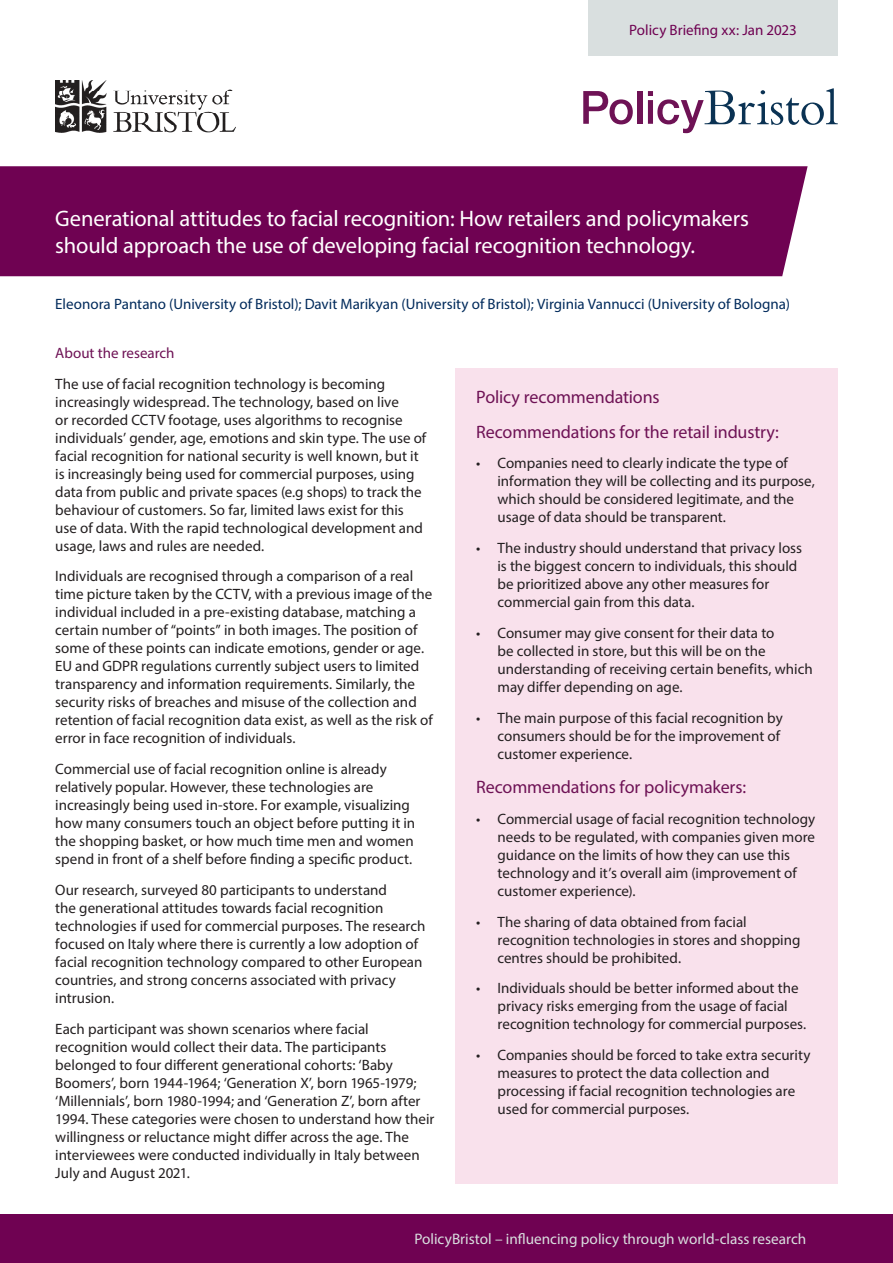
<style>
.page{position:relative;width:893px;height:1263px;background:#fff}
.page>*{position:absolute;margin:0;border:0;box-sizing:border-box;transform-origin:0 0}
._1_Title{font:22.5px/27px "Myriad Pro";letter-spacing:-.01em;color:#fff}
.Body_Heading{font:18px "Myriad Pro";letter-spacing:-.005em;color:#6e1255}
.t1{font:15.3px "Myriad Pro";color:#d9dfdf}
.Body_text{font:15px/18px "Myriad Pro";color:#231f20}
._2_Authors{font:15px "Myriad Pro";color:#002a5b}
.Policy_Briefing{font:15px "Myriad Pro";color:#6f0252}
.Body_Heading-2{font:15px "Myriad Pro";color:#6e1255}
</style>
<div class="page">
<div style="left:0;top:166px;width:808px;height:110px;background:#6f0252"></div>
<div style="left:0;top:1214px;width:893px;height:49px;background:#6f0252"></div>
<div style="left:588px;top:0;width:250px;height:55px;background:#d9dfdf"></div>
<div style="left:455px;top:368px;width:383px;height:816px;background:#f9e1ec"></div>
<img style="left:55px;top:80px;width:180px;height:53px">
<svg style="left:583px;top:91px;width:50px;height:33px"></svg>
<div style="left:637px;top:91px;width:5px;height:33px;background:#6e1255"></div>
<svg style="left:648px;top:88px;width:190px;height:45px"></svg>
<p class="Policy_Briefing" style="left:629px;top:21px;width:169px">Policy Briefing xx: Jan 2023</p>
<p class="_1_Title" style="left:55px;top:204px;width:695px">Generational attitudes to facial recognition: How retailers and policymakers should approach the use of developing facial recognition technology.</p>
<p class="_2_Authors" style="left:55px;top:294px;width:736px">Eleonora Pantano (University of Bristol); Davit Marikyan (University of Bristol); Virginia Vannucci (University of Bologna)</p>
<p class="Body_Heading-2" style="left:55px;top:344px;width:121px">About the research</p>
<p class="Body_text" style="left:55px;top:374px;width:373px">The use of facial recognition technology is becoming increasingly widespread. The technology, based on live<br>or recorded CCTV footage, uses algorithms to recognise individuals’ gender, age, emotions and skin type. The use of facial recognition for national security is well known, but it is increasingly being used for commercial purposes, using data from public and private spaces (e.g shops) to track the behaviour of customers. So far, limited laws exist for this use of data. With the rapid technological development and usage, laws and rules are needed.</p>
<p class="Body_text" style="left:55px;top:567px;width:379px">Individuals are recognised through a comparison of a real time picture taken by the CCTV, with a previous image of the individual included in a pre-existing database, matching a certain number of “points” in both images. The position of some of these points can indicate emotions, gender or age.<br>EU and GDPR regulations currently subject users to limited transparency and information requirements. Similarly, the security risks of breaches and misuse of the collection and retention of facial recognition data exist, as well as the risk of error in face recognition of individuals.</p>
<p class="Body_text" style="left:55px;top:760px;width:361px">Commercial use of facial recognition online is already relatively popular. However, these technologies are increasingly being used in-store. For example, visualizing how many consumers touch an object before putting it in the shopping basket, or how much time men and women spend in front of a shelf before finding a specific product.</p>
<p class="Body_text" style="left:55px;top:881px;width:372px">Our research, surveyed 80 participants to understand<br>the generational attitudes towards facial recognition technologies if used for commercial purposes. The research focused on Italy where there is currently a low adoption of facial recognition technology compared to other European countries, and strong concerns associated with privacy intrusion.</p>
<p class="Body_text" style="left:55px;top:1019px;width:381px">Each participant was shown scenarios where facial recognition would collect their data. The participants belonged to four different generational cohorts: ‘Baby Boomers’, born 1944-1964; ‘Generation X’, born 1965-1979; ‘Millennials’, born 1980-1994; and ‘Generation Z’, born after 1994. These categories were chosen to understand how their willingness or reluctance might differ across the age. The interviewees were conducted individually in Italy between July and August 2021.</p>
<p class="Body_Heading" style="left:476px;top:386px;width:185px">Policy recommendations</p>
<p class="Body_Heading" style="left:476px;top:420px;width:304px">Recommendations for the retail industry:</p>
<p class="Body_text" style="left:497px;top:454px;width:319px;text-indent:-21px">• Companies need to clearly indicate the type of information they will be collecting and its purpose, which should be considered legitimate, and the usage of data should be transparent.</p>
<p class="Body_text" style="left:497px;top:539px;width:306px;text-indent:-21px">• The industry should understand that privacy loss is the biggest concern to individuals, this should be prioritized above any other measures for commercial gain from this data.</p>
<p class="Body_text" style="left:497px;top:624px;width:317px;text-indent:-21px">• Consumer may give consent for their data to<br>be collected in store, but this will be on the understanding of receiving certain benefits, which may differ depending on age.</p>
<p class="Body_text" style="left:497px;top:708px;width:287px;text-indent:-21px">• The main purpose of this facial recognition by consumers should be for the improvement of customer experience.</p>
<p class="Body_Heading" style="left:476px;top:776px;width:271px">Recommendations for policymakers:</p>
<p class="Body_text" style="left:497px;top:809px;width:319px;text-indent:-21px">• Commercial usage of facial recognition technology needs to be regulated, with companies given more guidance on the limits of how they can use this technology and it’s overall aim (improvement of customer experience).</p>
<p class="Body_text" style="left:497px;top:912px;width:304px;text-indent:-21px">• The sharing of data obtained from facial recognition technologies in stores and shopping centres should be prohibited.</p>
<p class="Body_text" style="left:497px;top:979px;width:310px;text-indent:-21px">• Individuals should be better informed about the privacy risks emerging from the usage of facial recognition technology for commercial purposes.</p>
<p class="Body_text" style="left:497px;top:1046px;width:314px;text-indent:-21px">• Companies should be forced to take extra security measures to protect the data collection and processing if facial recognition technologies are used for commercial purposes.</p>
<p class="t1" style="left:414px;top:1229px;width:393px">PolicyBristol – influencing policy through world-class research</p>
</div>
